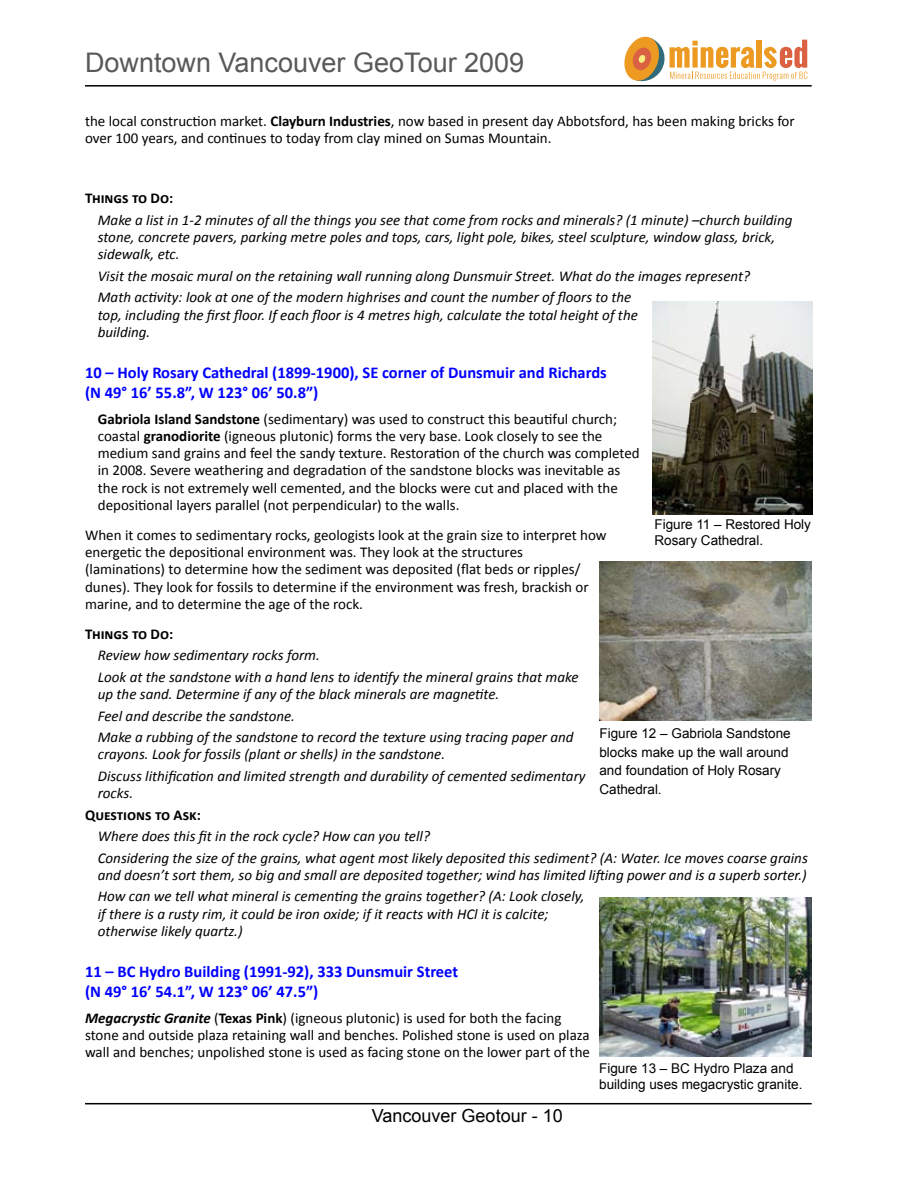
<style>
.page{position:relative;width:918px;height:1188px;background:#fff}
.page>*{position:absolute;margin:0;border:0;box-sizing:border-box;transform-origin:0 0}
.t1{font:27px "Arial";color:#58595b}
.t2{font:18px "Arial";color:#000}
.t3{font:700 16.5px/19.8px "Calibri";color:#00f}
.t4{font:italic 15px/17.2px "Calibri";color:#000}
.t5{font:15px/17.2px "Calibri";color:#000}
.t6{font:700 15px "Calibri";color:#000}
.t7{font:13.5px/18.6px "Arial";color:#000}
.s1{font-weight:700}
.s2{font-weight:700;font-style:italic}
</style>
<div class="page">
<hr style="left:85px;top:85px;width:727px;height:2px;background:#000">
<hr style="left:85px;top:1103px;width:727px;height:1px;background:#000">
<svg style="left:624px;top:36px;width:183px;height:46px"></svg>
<img style="left:599px;top:561px;width:213px;height:160px">
<img style="left:653px;top:302px;width:159px;height:213px">
<img style="left:600px;top:897px;width:212px;height:159px">
<h1 class="t1" style="left:85px;top:45px;width:441px">Downtown Vancouver GeoTour 2009</h1>
<p class="t5" style="left:85px;top:112px;width:711px">the local construction market. <span class="s1">Clayburn Industries</span>, now based in present day Abbotsford, has been making bricks for over 100 years, and continues to today from clay mined on Sumas Mountain.</p>
<p class="t6" style="left:85px;top:189px;width:90px">Things to Do:</p>
<p class="t4" style="left:98px;top:211px;width:696px">Make a list in 1-2 minutes of all the things you see that come from rocks and minerals? (1 minute) –church building stone, concrete pavers, parking metre poles and tops, cars, light pole, bikes, steel sculpture, window glass, brick, sidewalk, etc.</p>
<p class="t4" style="left:98px;top:264px;width:654px;line-height:21.5px">Visit the mosaic mural on the retaining wall running along Dunsmuir Street. What do the images represent?<br>Math activity: look at one of the modern highrises and count the number of floors to the</p>
<p class="t4" style="left:98px;top:305px;width:542px">top, including the first floor. If each floor is 4 metres high, calculate the total height of the building.</p>
<p class="t3" style="left:85px;top:362px;width:523px">10 – Holy Rosary Cathedral (1899-1900), SE corner of Dunsmuir and Richards (N 49° 16’ 55.8”, W 123° 06’ 50.8”)</p>
<p class="t5" style="left:98px;top:409px;width:543px"><span class="s1">Gabriola Island Sandstone</span> (sedimentary) was used to construct this beautiful church; coastal <span class="s1">granodiorite</span> (igneous plutonic) forms the very base. Look closely to see the medium sand grains and feel the sandy texture. Restoration of the church was completed in 2008. Severe weathering and degradation of the sandstone blocks was inevitable as the rock is not extremely well cemented, and the blocks were cut and placed with the depositional layers parallel (not perpendicular) to the walls.</p>
<p class="t5" style="left:85px;top:525px;width:523px">When it comes to sedimentary rocks, geologists look at the grain size to interpret how energetic the depositional environment was. They look at the structures (laminations) to determine how the sediment was deposited (flat beds or ripples/ dunes). They look for fossils to determine if the environment was fresh, brackish or marine, and to determine the age of the rock.</p>
<p class="t6" style="left:85px;top:624px;width:90px">Things to Do:</p>
<p class="t4" style="left:98px;top:644px;width:482px;line-height:21.6px">Review how sedimentary rocks form.<br>Look at the sandstone with a hand lens to identify the mineral grains that make</p>
<p class="t4" style="left:98px;top:683px;width:477px;line-height:21.5px">up the sand. Determine if any of the black minerals are magnetite.<br>Feel and describe the sandstone.<br>Make a rubbing of the sandstone to record the texture using tracing paper and</p>
<p class="t4" style="left:98px;top:743px;width:489px;line-height:21.6px">crayons. Look for fossils (plant or shells) in the sandstone.<br>Discuss lithification and limited strength and durability of cemented sedimentary</p>
<p class="t4" style="left:98px;top:784px;width:37px">rocks.</p>
<p class="t6" style="left:85px;top:805px;width:117px">Questions to Ask:</p>
<p class="t4" style="left:98px;top:825px;width:712px;line-height:21.5px">Where does this fit in the rock cycle? How can you tell?<br>Considering the size of the grains, what agent most likely deposited this sediment? (A: Water. Ice moves coarse grains</p>
<p class="t4" style="left:98px;top:863px;width:711px;line-height:21.6px">and doesn’t sort them, so big and small are deposited together; wind has limited lifting power and is a superb sorter.)<br>How can we tell what mineral is cementing the grains together? (A: Look closely,</p>
<p class="t4" style="left:98px;top:904px;width:452px">if there is a rusty rim, it could be iron oxide; if it reacts with HCl it is calcite; otherwise likely quartz.)</p>
<p class="t3" style="left:85px;top:961px;width:375px">11 – BC Hydro Building (1991-92), 333 Dunsmuir Street (N 49° 16’ 54.1”, W 123° 06’ 47.5”)</p>
<p class="t5" style="left:85px;top:1008px;width:506px"><span class="s2">Megacrystic Granite</span> (<span class="s1">Texas Pink</span>) (igneous plutonic) is used for both the facing stone and outside plaza retaining wall and benches. Polished stone is used on plaza wall and benches; unpolished stone is used as facing stone on the lower part of the</p>
<p class="t7" style="left:654px;top:516px;width:158px;line-height:16.2px">Figure 11 – Restored Holy<br>Rosary Cathedral.</p>
<p class="t7" style="left:599px;top:724px;width:193px">Figure 12 – Gabriola Sandstone blocks make up the wall around and foundation of Holy Rosary<br>Cathedral.</p>
<p class="t2" style="left:372px;top:1104px;width:192px">Vancouver Geotour - 10</p>
<p class="t7" style="left:599px;top:1060px;width:205px;line-height:16.2px">Figure 13 – BC Hydro Plaza and building uses megacrystic granite.</p>
</div>
